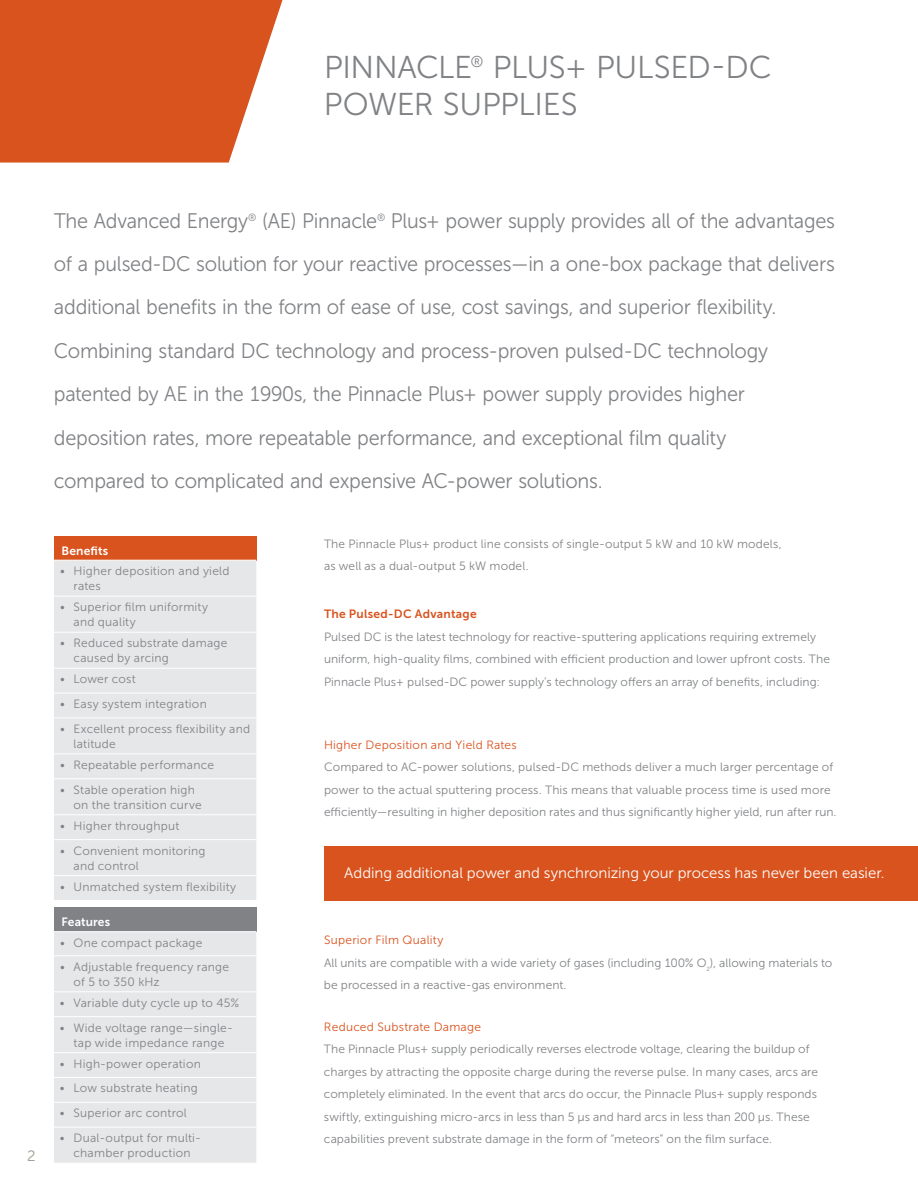
<style>
.page{position:relative;width:918px;height:1188px;background:#fff}
.page>*{position:absolute;margin:0;border:0;box-sizing:border-box;transform-origin:0 0}
.t1{font:31.5px/37.8px "Museo Sans 300";letter-spacing:-.01em;color:#808285}
.t2{font:21px/43.3px "Museo Sans 300";letter-spacing:-.015em;color:#808285;scale:.95 1}
.t3{font:15px "Museo Sans 300";color:#fff}
.t4{font:15px "Museo Sans 300";color:#a2988a}
.t5{font:12px/22.5px "Museo Sans 300";letter-spacing:.01em;color:#808285}
.t6{font:12px "Museo Sans 300";letter-spacing:.02em;color:#d9531e}
.t7{font:12px "Museo Sans 700";letter-spacing:.025em;color:#d9531e}
.t8{font:12px "Museo Sans 700";letter-spacing:.015em;color:#fff}
.s1{color:#d9531e}
</style>
<div class="page">
<svg style="left:0;top:0;width:283px;height:163px;background:#dc6434"></svg>
<div style="left:54px;top:536px;width:202px;height:24px;background:#d9531e"></div>
<div style="left:54px;top:561px;width:202px;height:339px;background:#e6e7e8"></div>
<hr style="left:54px;top:596px;width:202px;height:1px;background:#fff">
<hr style="left:54px;top:632px;width:202px;height:1px;background:#fff">
<hr style="left:54px;top:668px;width:202px;height:1px;background:#fff">
<hr style="left:54px;top:693px;width:202px;height:1px;background:#fff">
<hr style="left:54px;top:718px;width:202px;height:1px;background:#fff">
<hr style="left:54px;top:754px;width:202px;height:1px;background:#fff">
<hr style="left:54px;top:778px;width:202px;height:1px;background:#fff">
<hr style="left:54px;top:814px;width:202px;height:1px;background:#fff">
<hr style="left:54px;top:839px;width:202px;height:1px;background:#fff">
<hr style="left:54px;top:875px;width:202px;height:1px;background:#fff">
<div style="left:54px;top:907px;width:202px;height:25px;background:#808285"></div>
<div style="left:54px;top:932px;width:202px;height:231px;background:#e6e7e8"></div>
<hr style="left:54px;top:955px;width:202px;height:1px;background:#fff">
<hr style="left:54px;top:991px;width:202px;height:1px;background:#fff">
<hr style="left:54px;top:1016px;width:202px;height:1px;background:#fff">
<hr style="left:54px;top:1052px;width:202px;height:1px;background:#fff">
<hr style="left:54px;top:1077px;width:202px;height:1px;background:#fff">
<hr style="left:54px;top:1102px;width:202px;height:1px;background:#fff">
<hr style="left:54px;top:1127px;width:202px;height:1px;background:#fff">
<hr style="left:54px;top:931px;width:202px;height:1px;background:#fff">
<div style="left:324px;top:846px;width:594px;height:55px;background:#d9531e"></div>
<h1 class="t1" style="left:324px;top:48px;width:424px">Pinnacle<sup>®</sup> Plus+ Pulsed-DC<br>Power Supplies</h1>
<p class="t4" style="left:27px;top:1148px;width:10px">2</p>
<p class="t2" style="left:54px;top:199px;width:824px">The Advanced Energy<sup>®</sup> (AE) Pinnacle<sup>®</sup> Plus+ power supply provides all of the advantages of a pulsed-DC solution for your reactive processes—in a one-box package that delivers additional benefits in the form of ease of use, cost savings, and superior flexibility.<br>Combining standard DC technology and process-proven pulsed-DC technology patented by AE in the 1990s, the Pinnacle Plus+ power supply provides higher deposition rates, more repeatable performance, and exceptional film quality<br>compared to complicated and expensive AC-power solutions.</p>
<p class="t8" style="left:62px;top:544px;width:48px">Benefits</p>
<p class="t5" style="left:74px;top:564px;width:158px;line-height:15px;text-indent:-14px">• Higher deposition and yield rates</p>
<p class="t5" style="left:74px;top:600px;width:136px;line-height:15px;text-indent:-14px">• Superior film uniformity and quality</p>
<p class="t5" style="left:74px;top:636px;width:156px;line-height:15px;text-indent:-14px">• Reduced substrate damage caused by arcing</p>
<p class="t5" style="left:60px;top:668px;width:77px">• Lower cost</p>
<p class="t5" style="left:60px;top:693px;width:148px">• Easy system integration</p>
<p class="t5" style="left:74px;top:721px;width:178px;line-height:15px;text-indent:-14px">• Excellent process flexibility and latitude</p>
<p class="t5" style="left:60px;top:754px;width:156px">• Repeatable performance</p>
<p class="t5" style="left:74px;top:782px;width:130px;line-height:15px;text-indent:-14px">• Stable operation high on the transition curve</p>
<p class="t5" style="left:60px;top:814px;width:121px">• Higher throughput</p>
<p class="t5" style="left:74px;top:843px;width:133px;line-height:15px;text-indent:-14px">• Convenient monitoring and control</p>
<p class="t5" style="left:60px;top:875px;width:178px">• Unmatched system flexibility</p>
<p class="t8" style="left:62px;top:915px;width:50px">Features</p>
<p class="t5" style="left:60px;top:931px;width:144px">• One compact package</p>
<p class="t5" style="left:73px;top:959px;width:157px;line-height:15px;text-indent:-13px">• Adjustable frequency range of 5 to 350 kHz</p>
<p class="t5" style="left:60px;top:992px;width:181px">• Variable duty cycle up to 45%</p>
<p class="t5" style="left:60px;top:1020px;width:175px;line-height:15px;text-align:center">• Wide voltage range—single&shy;tap wide impedance range</p>
<p class="t5" style="left:60px;top:1052px;width:142px">• High-power operation</p>
<p class="t5" style="left:60px;top:1077px;width:139px">• Low substrate heating</p>
<p class="t5" style="left:60px;top:1102px;width:128px">• Superior arc control</p>
<p class="t5" style="left:60px;top:1131px;width:143px;line-height:15px;text-align:center">• Dual-output for multi&shy;chamber production</p>
<p class="t5" style="left:324px;top:532px;width:459px">The Pinnacle Plus+ product line consists of single-output 5 kW and 10 kW models, as well as a dual-output 5 kW model.</p>
<p class="t7" style="left:324px;top:608px;width:154px">The Pulsed-DC Advantage</p>
<p class="t5" style="left:324px;top:626px;width:508px">Pulsed DC is the latest technology for reactive-sputtering applications requiring extremely uniform, high-quality films, combined with efficient production and lower upfront costs. The<br>Pinnacle Plus+ pulsed-DC power supply’s technology offers an array of benefits, including:</p>
<p class="t6" style="left:324px;top:738px;width:194px">Higher Deposition and Yield Rates</p>
<p class="t5" style="left:324px;top:756px;width:514px">Compared to AC-power solutions, pulsed-DC methods deliver a much larger percentage of power to the actual sputtering process. This means that valuable process time is used more efficiently—resulting in higher deposition rates and thus significantly higher yield, run after run.</p>
<p class="t3" style="left:344px;top:865px;width:542px">Adding additional power and synchronizing your process has never been easier.</p>
<p class="t5" style="left:324px;top:929px;width:510px"><span class="s1">Superior Film Quality<br></span>All units are compatible with a wide variety of gases (including 100% O<sub>2</sub>), allowing materials to be processed in a reactive-gas environment.</p>
<p class="t6" style="left:324px;top:1020px;width:159px">Reduced Substrate Damage</p>
<p class="t5" style="left:324px;top:1038px;width:496px">The Pinnacle Plus+ supply periodically reverses electrode voltage, clearing the buildup of charges by attracting the opposite charge during the reverse pulse. In many cases, arcs are completely eliminated. In the event that arcs do occur, the Pinnacle Plus+ supply responds swiftly, extinguishing micro-arcs in less than 5 μs and hard arcs in less than 200 μs. These capabilities prevent substrate damage in the form of “meteors” on the film surface.</p>
</div>
